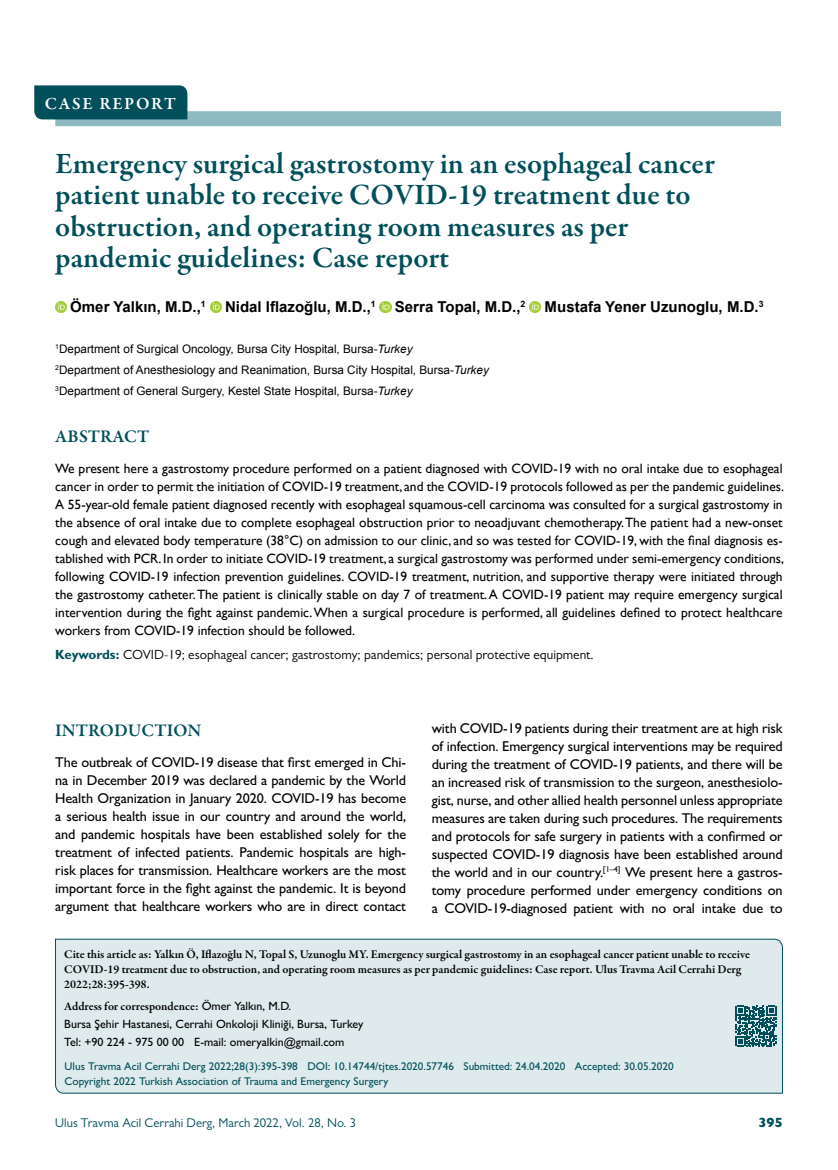
<style>
.page{position:relative;width:838px;height:1170px;background:#fff}
.page>*{position:absolute;margin:0;border:0;box-sizing:border-box;transform-origin:0 0}
.t1{font:600 30px/31.5px "Garamond Premr Pro";color:#004f5a}
.t2{font:600 18px "Garamond Premr Pro";letter-spacing:.005em;color:#004f5a}
.t3{font:600 17.25px "Garamond Premr Pro";letter-spacing:.1em;color:#fff}
.t4{font:700 15px "Arial";color:#000}
.t5{font:500 14.25px/18px "Gill Sans MT Pro";letter-spacing:-.01em;color:#000;text-align:justify}
.t6{font:13.5px/18px "Gill Sans";color:#000;text-align:justify}
.t7{font:800 13.5px "Gill Sans MT Pro";color:#004f5a}
.t8{font:13.35px "Gill Sans MT Pro";color:#000}
.t9{font:12.75px "Gill Sans MT Pro";color:#004f5a}
.t10{font:600 12px/15px "Garamond Premr Pro";color:#000}
.t11{font:500 12px/18px "Gill Sans MT Pro";color:#000}
.t12{font:11.7px/21px "Arial";color:#000}
.t13{font:500 11.25px/15px "Gill Sans MT Pro";color:#004f5a}
.s1{font-style:italic}
.s2{font-weight:700;color:#004f5a}
.s3{font-family:"Gill Sans MT Pro";font-weight:500}
</style>
<div class="page">
<div style="left:55px;top:111px;width:726px;height:15px;background:#90bac2"></div>
<svg style="left:55px;top:301px;width:11px;height:11px"></svg>
<svg style="left:210px;top:301px;width:11px;height:11px"></svg>
<svg style="left:380px;top:301px;width:11px;height:11px"></svg>
<svg style="left:529px;top:301px;width:11px;height:11px"></svg>
<div style="left:34px;top:85px;width:153px;height:34px;background:#004f5a"></div>
<div style="left:55px;top:938px;width:728px;height:155px;background:#deeaec"></div>
<svg style="left:735px;top:1005px;width:41px;height:41px;background:#457f87"></svg>
<p class="t3" style="left:45px;top:93px;width:133px">CASE REPORT</p>
<h1 class="t1" style="left:55px;top:148px;width:661px">Emergency surgical gastrostomy in an esophageal cancer patient unable to receive COVID-19 treatment due to obstruction, and operating room measures as per pandemic guidelines: Case report</h1>
<p class="t4" style="left:70px;top:297px;width:137px">Ömer Yalkın, M.D.,<sup>1</sup></p>
<p class="t4" style="left:225px;top:297px;width:152px">Nidal Iflazoğlu, M.D.,<sup>1</sup></p>
<p class="t4" style="left:395px;top:297px;width:132px">Serra Topal, M.D.,<sup>2</sup></p>
<p class="t4" style="left:544px;top:297px;width:220px">Mustafa Yener Uzunoglu, M.D.<sup>3</sup></p>
<p class="t12" style="left:55px;top:339px;width:435px"><sup>1</sup>Department of Surgical Oncology, Bursa City Hospital, Bursa-<span class="s1">Turkey<br></span><sup>2</sup>Department of Anesthesiology and Reanimation, Bursa City Hospital, Bursa-<span class="s1">Turkey<br></span><sup>3</sup>Department of General Surgery, Kestel State Hospital, Bursa-<span class="s1">Turkey</span></p>
<h2 class="t2" style="left:55px;top:425px;width:95px">ABSTRACT</h2>
<p class="t6" style="left:55px;top:459px;width:730px">We present here a gastrostomy procedure performed on a patient diagnosed with COVID-19 with no oral intake due to esophageal cancer in order to permit the initiation of COVID-19 treatment, and the COVID-19 protocols followed as per the pandemic guidelines.<br>A 55-year-old female patient diagnosed recently with esophageal squamous-cell carcinoma was consulted for a surgical gastrostomy in the absence of oral intake due to complete esophageal obstruction prior to neoadjuvant chemotherapy. The patient had a new-onset cough and elevated body temperature (38°C) on admission to our clinic, and so was tested for COVID-19, with the final diagnosis es&shy;tablished with PCR. In order to initiate COVID-19 treatment, a surgical gastrostomy was performed under semi-emergency conditions, following COVID-19 infection prevention guidelines. COVID-19 treatment, nutrition, and supportive therapy were initiated through the gastrostomy catheter. The patient is clinically stable on day 7 of treatment. A COVID-19 patient may require emergency surgical intervention during the fight against pandemic. When a surgical procedure is performed, all guidelines defined to protect healthcare workers from COVID-19 infection should be followed.</p>
<p class="t8" style="left:55px;top:647px;width:540px"><span class="s2">Keywords:</span> COVID-19; esophageal cancer; gastrostomy; pandemics; personal protective equipment.</p>
<p class="t5" style="left:432px;top:719px;width:352px">with COVID-19 patients during their treatment are at high risk of infection. Emergency surgical interventions may be required during the treatment of COVID-19 patients, and there will be an increased risk of transmission to the surgeon, anesthesiolo&shy;gist, nurse, and other allied health personnel unless appropriate measures are taken during such procedures. The requirements and protocols for safe surgery in patients with a confirmed or suspected COVID-19 diagnosis have been established around the world and in our country.<sup>[1–4]</sup> We present here a gastros&shy;tomy procedure performed under emergency conditions on a COVID-19-diagnosed patient with no oral intake due to</p>
<p class="t10" style="left:64px;top:947px;width:687px">Cite this article as: Yalkın Ö, Iflazoğlu N, Topal S, Uzunoglu MY. Emergency surgical gastrostomy in an esophageal cancer patient unable to receive<br>COVID-19 treatment due to obstruction, and operating room measures as per pandemic guidelines: Case report. Ulus Travma Acil Cerrahi Derg<br>2022;28:395-398.</p>
<p class="t10" style="left:64px;top:999px;width:228px">Address for correspondence: <span class="s3">Ömer Yalkın, M.D.</span></p>
<p class="t11" style="left:64px;top:1015px;width:301px">Bursa Şehir Hastanesi, Cerrahi Onkoloji Kliniği, Bursa, Turkey<br>Tel: +90 224 - 975 00 00 E-mail: omeryalkin@gmail.com</p>
<p class="t13" style="left:65px;top:1058px;width:610px">Ulus Travma Acil Cerrahi Derg 2022;28(3):395-398 DOI: 10.14744/tjtes.2020.57746 Submitted: 24.04.2020 Accepted: 30.05.2020<br>Copyright 2022 Turkish Association of Trauma and Emergency Surgery</p>
<h2 class="t2" style="left:55px;top:719px;width:148px">INTRODUCTION</h2>
<p class="t5" style="left:55px;top:753px;width:352px">The outbreak of COVID-19 disease that first emerged in Chi&shy;na in December 2019 was declared a pandemic by the World Health Organization in January 2020. COVID-19 has become a serious health issue in our country and around the world, and pandemic hospitals have been established solely for the treatment of infected patients. Pandemic hospitals are high&shy;risk places for transmission. Healthcare workers are the most important force in the fight against the pandemic. It is beyond argument that healthcare workers who are in direct contact</p>
<p class="t9" style="left:55px;top:1115px;width:302px">Ulus Travma Acil Cerrahi Derg, March 2022, Vol. 28, No. 3</p>
<p class="t7" style="left:758px;top:1114px;width:26px">395</p>
</div>
